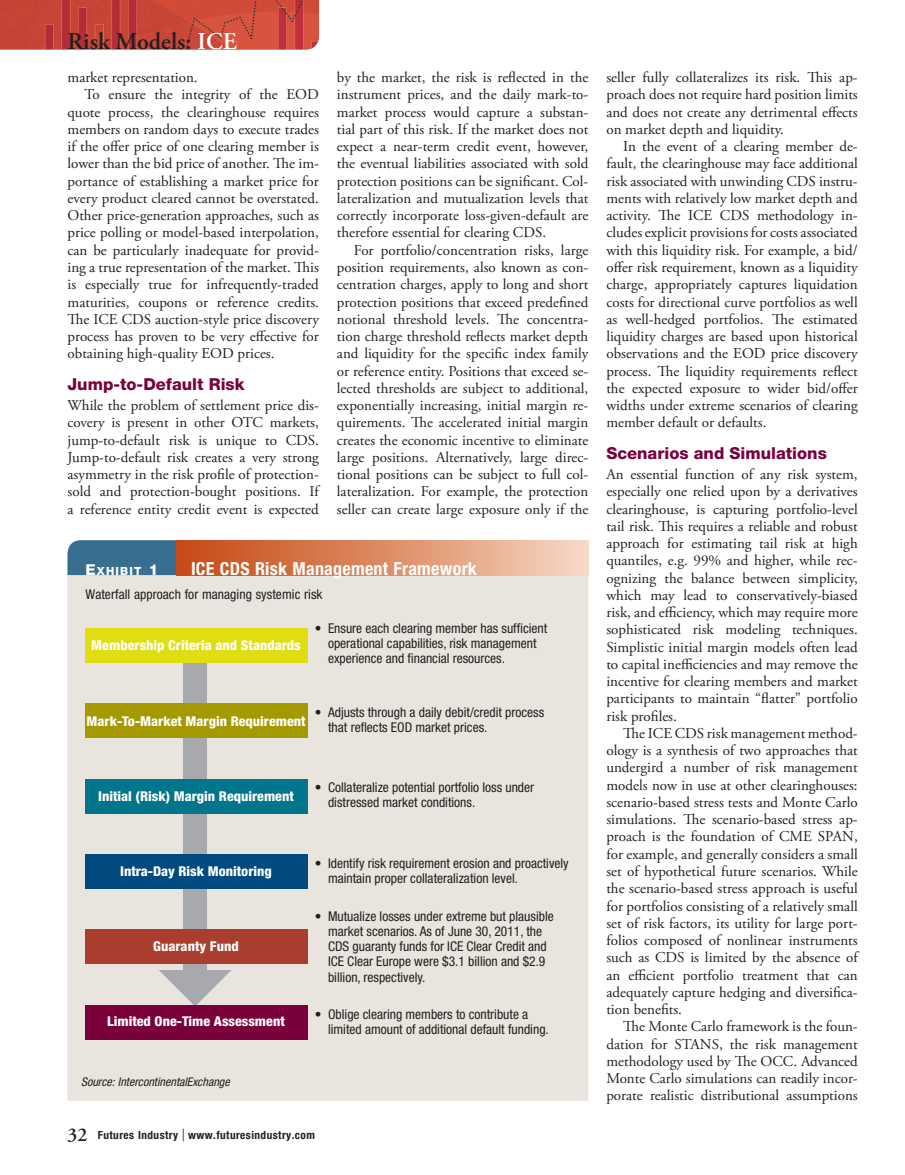
<style>
.page{position:relative;width:905px;height:1175px;background:#fff}
.page>*{position:absolute;margin:0;border:0;box-sizing:border-box;transform-origin:0 0}
.dd__feat__cont_d_tab{font:600 24px "Adobe Garamond Pro";color:#231f20}
.dd__chart__head{font:700 condensed 18px "Helvetica Neue LT Std";letter-spacing:.015em;color:#fff}
.dd__feat__subhead_dk{font:800 16.5px "Helvetica Neue LT Std";color:#7a003b}
.dd__feat__txt_main{font:15px/17.2px "Adobe Garamond Pro";color:#231f20;text-align:justify}
.dd__feat__txt_no_ind{font:15px/17.2px "Adobe Garamond Pro";color:#231f20;text-align:justify}
.dd__chart__subline{font:condensed 13.5px/15px "Helvetica Neue LT Std";color:#231f20}
.t1{font:800 condensed 13.5px "Helvetica Neue LT Std";color:#fff;scale:1.05 1}
.dd__toc__feat_title{font:italic condensed 12px "Helvetica Neue LT Std";color:#231f20}
.dd__folio__left_pg{font:700 condensed 11.25px "Helvetica Neue LT Std";letter-spacing:.04em;color:#231f20}
.dd__chart__head-2{font:800 11.25px "Helvetica Neue LT Std";letter-spacing:.1em;color:#fff}
.s1{color:#fff}
.s2{font-size:15px}
.s3{font-family:"Adobe Garamond Pro";font-weight:600;font-stretch:normal;font-size:19.5px}
.s4{font-weight:400;font-size:16.8px}
</style>
<div class="page">
<div style="left:68px;top:575px;width:520px;height:525px;background:#e9e5de"></div>
<img style="left:0;top:0;width:319px;height:49px">
<div style="left:68px;top:540px;width:109px;height:35px;background:#386e8f"></div>
<div style="left:177px;top:540px;width:411px;height:35px;background:linear-gradient(to right,#c5460f,#f5d6c0)"></div>
<div style="left:183px;top:647px;width:24px;height:327px;background:#a8a9ad"></div>
<svg style="left:159px;top:970px;width:72px;height:34px"></svg>
<div style="left:85px;top:703px;width:222px;height:35px;background:#a49901"></div>
<div style="left:85px;top:628px;width:222px;height:34px;background:#e0dd10"></div>
<div style="left:85px;top:779px;width:222px;height:34px;background:#00758c"></div>
<div style="left:85px;top:854px;width:222px;height:34px;background:#004a7f"></div>
<div style="left:85px;top:929px;width:222px;height:34px;background:#a93d2e"></div>
<div style="left:85px;top:1004px;width:222px;height:35px;background:#7a003b"></div>
<p class="dd__feat__cont_d_tab" style="left:68px;top:28px;width:171px">Risk Models: <span class="s1">ICE</span></p>
<p class="dd__feat__txt_main" style="left:68px;top:69px;width:132px">market representation.</p>
<p class="dd__feat__txt_main" style="left:68px;top:87px;width:253px;text-indent:17px">To ensure the integrity of the EOD quote process, the clearinghouse requires members on random days to execute trades if the offer price of one clearing member is lower than the bid price of another. The im&shy;portance of establishing a market price for every product cleared cannot be overstated.<br>Other price-generation approaches, such as price polling or model-based interpolation, can be particularly inadequate for provid&shy;ing a true representation of the market. This is especially true for infrequently-traded maturities, coupons or reference credits.<br>The ICE CDS auction-style price discovery process has proven to be very effective for obtaining high-quality EOD prices.</p>
<p class="dd__feat__subhead_dk" style="left:68px;top:374px;width:178px">Jump-to-Default Risk</p>
<p class="dd__feat__txt_no_ind" style="left:68px;top:397px;width:253px">While the problem of settlement price dis&shy;covery is present in other OTC markets, jump-to-default risk is unique to CDS.<br>Jump-to-default risk creates a very strong asymmetry in the risk profile of protection&shy;sold and protection-bought positions. If a reference entity credit event is expected</p>
<p class="dd__feat__txt_no_ind" style="left:337px;top:69px;width:253px">by the market, the risk is reflected in the instrument prices, and the daily mark-to&shy;market process would capture a substan&shy;tial part of this risk. If the market does not expect a near-term credit event, however, the eventual liabilities associated with sold protection positions can be significant. Col&shy;lateralization and mutualization levels that correctly incorporate loss-given-default are therefore essential for clearing CDS.</p>
<p class="dd__feat__txt_main" style="left:337px;top:242px;width:253px;text-indent:17px">For portfolio/concentration risks, large position requirements, also known as con&shy;centration charges, apply to long and short protection positions that exceed predefined notional threshold levels. The concentra&shy;tion charge threshold reflects market depth and liquidity for the specific index family or reference entity. Positions that exceed se&shy;lected thresholds are subject to additional, exponentially increasing, initial margin re&shy;quirements. The accelerated initial margin creates the economic incentive to eliminate large positions. Alternatively, large direc&shy;tional positions can be subject to full col&shy;lateralization. For example, the protection seller can create large exposure only if the</p>
<p class="dd__chart__head-2" style="left:86px;top:564px;width:74px"><span class="s2">E</span>xhibit <span class="s2">1</span></p>
<p class="dd__chart__head" style="left:191px;top:558px;width:287px">ICE CDS Risk Management Framework</p>
<p class="dd__chart__subline" style="left:86px;top:586px;width:238px">Waterfall approach for managing systemic risk</p>
<p class="t1" style="left:91px;top:637px;width:201px">Membership Criteria and Standards</p>
<p class="dd__chart__subline" style="left:328px;top:621px;width:221px;text-indent:-13px">• Ensure each clearing member has sufficient operational capabilities, risk management experience and financial resources.</p>
<p class="t1" style="left:86px;top:712px;width:210px">Mark-To-Market Margin Requirement</p>
<p class="dd__chart__subline" style="left:328px;top:705px;width:218px;text-indent:-13px">• Adjusts through a daily debit/credit process that reflects EOD market prices.</p>
<p class="t1" style="left:98px;top:787px;width:188px">Initial (Risk) Margin Requirement</p>
<p class="dd__chart__subline" style="left:328px;top:780px;width:208px;text-indent:-13px">• Collateralize potential portfolio loss under distressed market conditions.</p>
<p class="t1" style="left:120px;top:862px;width:146px">Intra-Day Risk Monitoring</p>
<p class="t1" style="left:153px;top:938px;width:83px">Guaranty Fund</p>
<p class="t1" style="left:107px;top:1013px;width:171px">Limited One-Time Assessment</p>
<p class="dd__toc__feat_title" style="left:81px;top:1074px;width:150px">Source: IntercontinentalExchange</p>
<p class="dd__chart__subline" style="left:328px;top:855px;width:242px;text-indent:-13px">• Identify risk requirement erosion and proactively maintain proper collateralization level.</p>
<p class="dd__chart__subline" style="left:328px;top:909px;width:227px;text-indent:-13px">• Mutualize losses under extreme but plausible market scenarios. As of June 30, 2011, the CDS guaranty funds for ICE Clear Credit and ICE Clear Europe were $3.1 billion and $2.9 billion, respectively.</p>
<p class="dd__chart__subline" style="left:328px;top:1006px;width:222px;text-indent:-13px">• Oblige clearing members to contribute a limited amount of additional default funding.</p>
<p class="dd__folio__left_pg" style="left:68px;top:1128px;width:249px"><span class="s3">32</span> Futures Industry <span class="s4">|</span> www.futuresindustry.com</p>
<p class="dd__feat__txt_main" style="left:606px;top:69px;width:253px">seller fully collateralizes its risk. This ap&shy;proach does not require hard position limits and does not create any detrimental effects on market depth and liquidity.</p>
<p class="dd__feat__txt_main" style="left:606px;top:138px;width:253px;text-indent:17px">In the event of a clearing member de&shy;fault, the clearinghouse may face additional risk associated with unwinding CDS instru&shy;ments with relatively low market depth and activity. The ICE CDS methodology in&shy;cludes explicit provisions for costs associated with this liquidity risk. For example, a bid/ offer risk requirement, known as a liquidity charge, appropriately captures liquidation costs for directional curve portfolios as well as well-hedged portfolios. The estimated liquidity charges are based upon historical observations and the EOD price discovery process. The liquidity requirements reflect the expected exposure to wider bid/offer widths under extreme scenarios of clearing member default or defaults.</p>
<p class="dd__feat__subhead_dk" style="left:606px;top:443px;width:222px">Scenarios and Simulations</p>
<p class="dd__feat__txt_no_ind" style="left:606px;top:466px;width:253px">An essential function of any risk system, especially one relied upon by a derivatives clearinghouse, is capturing portfolio-level tail risk. This requires a reliable and robust approach for estimating tail risk at high quantiles, e.g. 99% and higher, while rec&shy;ognizing the balance between simplicity, which may lead to conservatively-biased risk, and efficiency, which may require more sophisticated risk modeling techniques.<br>Simplistic initial margin models often lead to capital inefficiencies and may remove the incentive for clearing members and market participants to maintain “flatter” portfolio risk profiles.</p>
<p class="dd__feat__txt_main" style="left:606px;top:725px;width:253px;text-indent:17px">The ICE CDS risk management method&shy;ology is a synthesis of two approaches that undergird a number of risk management models now in use at other clearinghouses: scenario-based stress tests and Monte Carlo simulations. The scenario-based stress ap&shy;proach is the foundation of CME SPAN, for example, and generally considers a small set of hypothetical future scenarios. While the scenario-based stress approach is useful for portfolios consisting of a relatively small set of risk factors, its utility for large port&shy;folios composed of nonlinear instruments such as CDS is limited by the absence of an efficient portfolio treatment that can adequately capture hedging and diversifica&shy;tion benefits.</p>
<p class="dd__feat__txt_main" style="left:606px;top:1018px;width:253px;text-indent:17px">The Monte Carlo framework is the foun&shy;dation for STANS, the risk management methodology used by The OCC. Advanced Monte Carlo simulations can readily incor&shy;porate realistic distributional assumptions</p>
</div>
